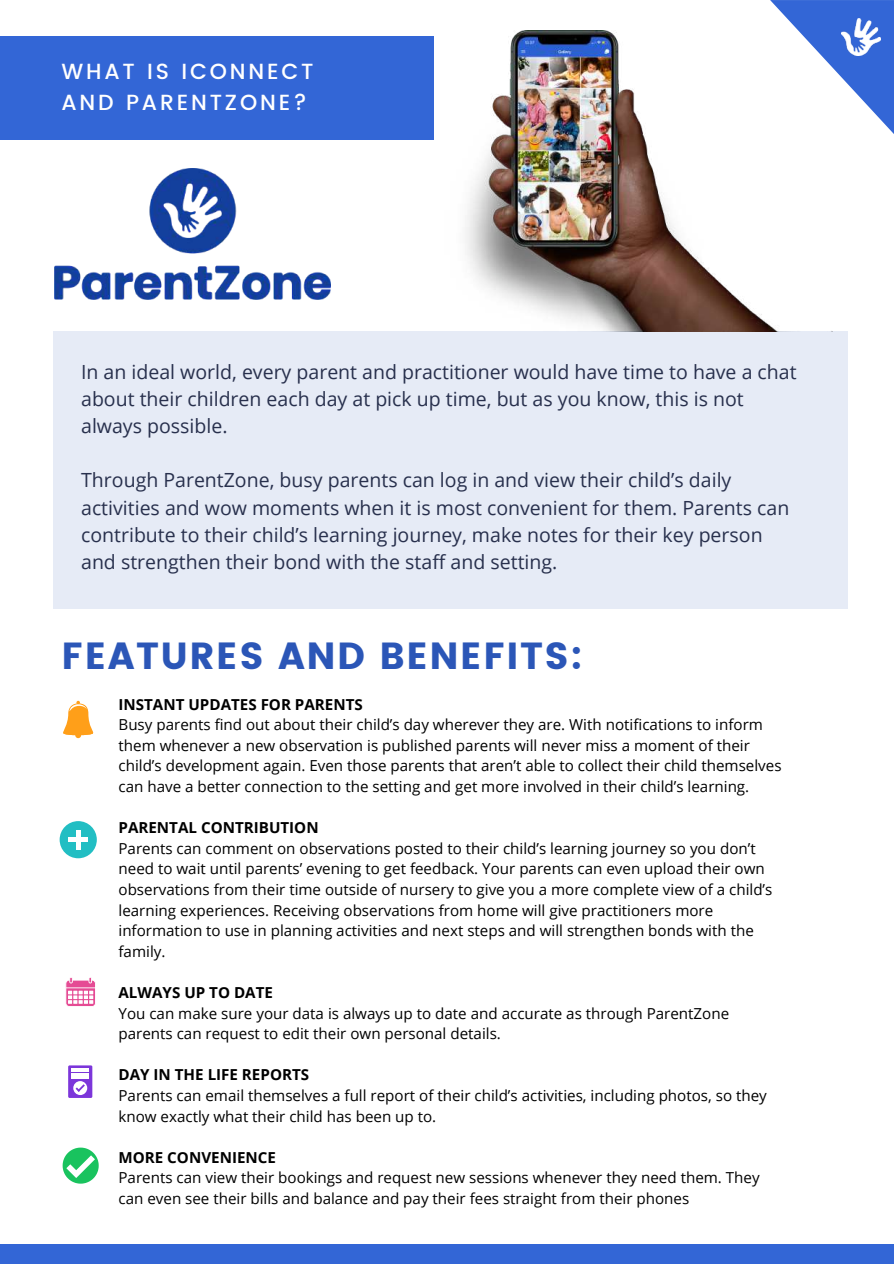
<style>
.page{position:relative;width:894px;height:1264px;background:#fff}
.page>*{position:absolute;margin:0;border:0;box-sizing:border-box;transform-origin:0 0}
.t1{font:37.65px "Poppins";letter-spacing:.04em;color:#2b56b7}
.t2{font:500 21.9px/30.6px "Poppins";letter-spacing:.13em;color:#fff}
.t3{font:19.5px/27.2px "Open Sans";color:#28304d}
.t4{font:15.15px/20.5px "Open Sans";color:#000}
.t5{font:700 15.15px "Open Sans";color:#000}
</style>
<div class="page">
<div style="left:0;top:37px;width:433px;height:102px;background:#3366d6"></div>
<div style="left:0;top:1244px;width:893px;height:19px;background:#3366d6"></div>
<svg style="left:770px;top:0;width:123px;height:133px"></svg>
<img style="left:841px;top:19px;width:38px;height:37px">
<div style="left:53px;top:331px;width:794px;height:277px;background:#e6ebf6"></div>
<img style="left:465px;top:31px;width:367px;height:300px">
<svg style="left:63px;top:700px;width:31px;height:38px"></svg>
<div style="left:60px;top:821px;width:37px;height:37px;background:#22bec3;border-radius:50%"></div>
<div style="left:69px;top:837px;width:19px;height:5px;background:#fff"></div>
<div style="left:76px;top:830px;width:5px;height:19px;background:#fff"></div>
<svg style="left:65px;top:977px;width:31px;height:29px"></svg>
<svg style="left:66px;top:1062px;width:29px;height:38px"></svg>
<div style="left:68px;top:1065px;width:24px;height:32px;background:#7c36da"></div>
<svg style="left:71px;top:1068px;width:18px;height:10px"></svg>
<svg style="left:72px;top:1079px;width:16px;height:17px"></svg>
<div style="left:73px;top:1081px;width:14px;height:14px;background:#fff;border-radius:50%"></div>
<svg style="left:76px;top:1084px;width:9px;height:7px"></svg>
<img style="left:55px;top:168px;width:275px;height:132px">
<svg style="left:63px;top:1147px;width:36px;height:36px"></svg>
<h2 class="t2" style="left:61px;top:56px;width:253px">WHAT IS ICONNECT<br>AND PARENTZONE?</h2>
<p class="t3" style="left:81px;top:357px;width:716px">In an ideal world, every parent and practitioner would have time to have a chat about their children each day at pick up time, but as you know, this is not always possible.</p>
<p class="t3" style="left:81px;top:466px;width:709px">Through ParentZone, busy parents can log in and view their child’s daily activities and wow moments when it is most convenient for them. Parents can contribute to their child’s learning journey, make notes for their key person and strengthen their bond with the staff and setting.</p>
<h1 class="t1" style="left:61px;top:633px;width:522px">FEATURES AND BENEFITS:</h1>
<p class="t5" style="left:118px;top:693px;width:246px">INSTANT UPDATES FOR PARENTS</p>
<p class="t4" style="left:118px;top:714px;width:664px">Busy parents find out about their child’s day wherever they are. With notifications to inform them whenever a new observation is published parents will never miss a moment of their child’s development again. Even those parents that aren’t able to collect their child themselves can have a better connection to the setting and get more involved in their child’s learning.</p>
<p class="t5" style="left:118px;top:817px;width:201px">PARENTAL CONTRIBUTION</p>
<p class="t4" style="left:118px;top:837px;width:655px">Parents can comment on observations posted to their child’s learning journey so you don’t need to wait until parents’ evening to get feedback. Your parents can even upload their own observations from their time outside of nursery to give you a more complete view of a child’s learning experiences. Receiving observations from home will give practitioners more information to use in planning activities and next steps and will strengthen bonds with the family.</p>
<p class="t5" style="left:118px;top:981px;width:156px">ALWAYS UP TO DATE</p>
<p class="t4" style="left:118px;top:1002px;width:612px">You can make sure your data is always up to date and accurate as through ParentZone parents can request to edit their own personal details.</p>
<p class="t5" style="left:118px;top:1064px;width:192px">DAY IN THE LIFE REPORTS</p>
<p class="t4" style="left:118px;top:1084px;width:649px">Parents can email themselves a full report of their child’s activities, including photos, so they know exactly what their child has been up to.</p>
<p class="t5" style="left:118px;top:1146px;width:159px">MORE CONVENIENCE</p>
<p class="t4" style="left:118px;top:1167px;width:642px">Parents can view their bookings and request new sessions whenever they need them. They can even see their bills and balance and pay their fees straight from their phones</p>
</div>
